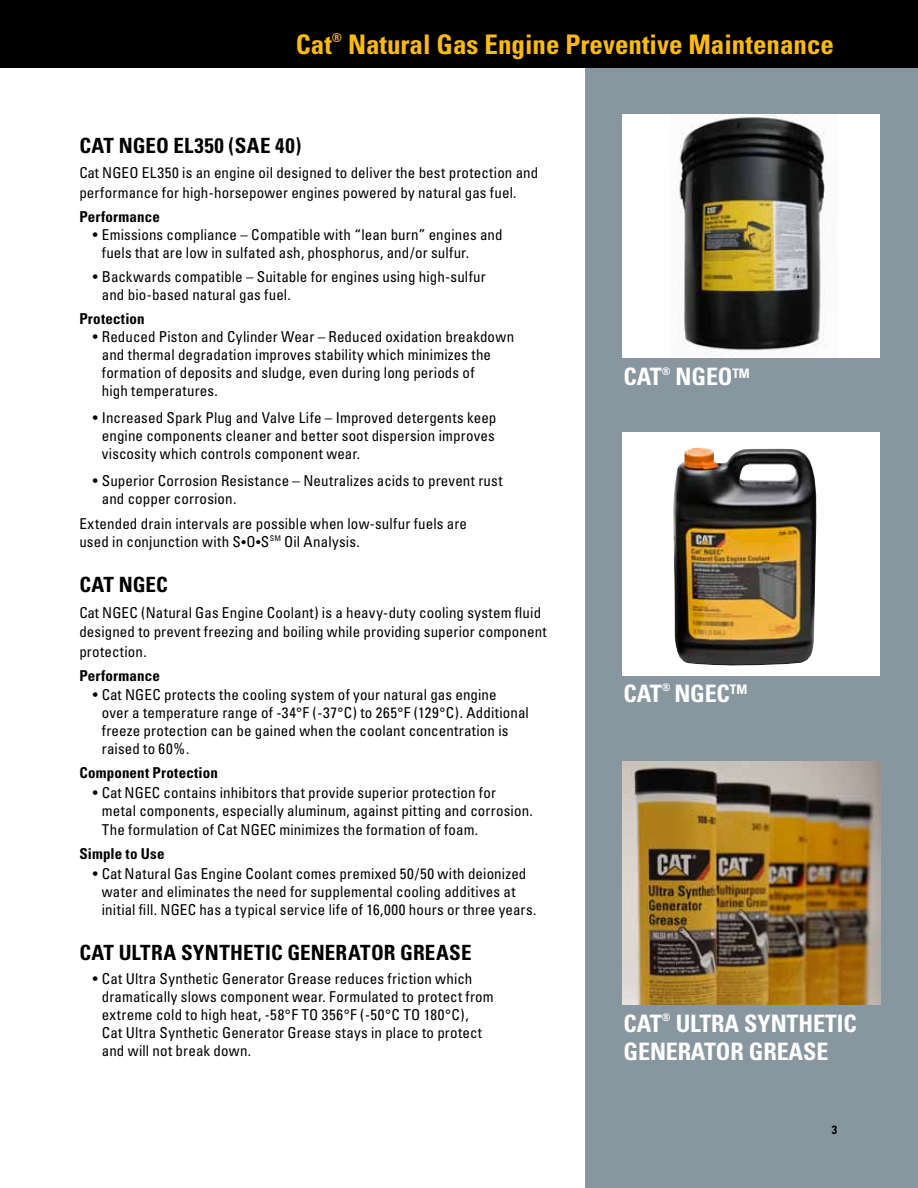
<style>
.page{position:relative;width:918px;height:1188px;background:#fff}
.page>*{position:absolute;margin:0;border:0;box-sizing:border-box;transform-origin:0 0}
.t1{font:700 condensed 27px "Univers";color:#fdba12}
.t2{font:700 condensed 24px/28.5px "Univers";letter-spacing:-.005em;color:#fff}
.t3{font:700 condensed 21px "Univers";letter-spacing:.01em;color:#000}
.t4{font:condensed 15px/18px "Univers";letter-spacing:.01em;color:#000}
.t5{font:700 condensed 15px "Univers";letter-spacing:.01em;color:#000}
.t6{font:700 condensed 12px "Univers";color:#000}
.t7{font:700 condensed 10.5px "Univers";color:#fff}
.s1{font-size:13.5px}
</style>
<div class="page">
<div style="left:585px;top:58px;width:333px;height:1130px;background:#88969f"></div>
<div style="left:0;top:0;width:918px;height:68px;background:#000"></div>
<div style="left:623px;top:114px;width:257px;height:244px;background:#fff"></div>
<img style="left:678px;top:114px;width:148px;height:242px">
<svg style="left:623px;top:432px;width:257px;height:243px;background:#c2baaa"></svg>
<img style="left:673px;top:448px;width:23px;height:205px">
<img style="left:623px;top:761px;width:257px;height:244px">
<h1 class="t1" style="left:296px;top:28px;width:540px">Cat<sup>®</sup> Natural Gas Engine Preventive Maintenance</h1>
<h3 class="t3" style="left:79px;top:132px;width:224px">CaT NGEO EL350 (SAE 40)</h3>
<p class="t4" style="left:79px;top:163px;width:461px;line-height:19.5px">Cat NGEO EL350 is an engine oil designed to deliver the best protection and performance for high-horsepower engines powered by natural gas fuel.</p>
<p class="t5" style="left:79px;top:207px;width:82px">Performance</p>
<p class="t4" style="left:102px;top:225px;width:402px;text-indent:-9px">• Emissions compliance – Compatible with “lean burn” engines and fuels that are low in sulfated ash, phosphorus, and/or sulfur.</p>
<p class="t4" style="left:102px;top:267px;width:385px;text-indent:-9px">• Backwards compatible – Suitable for engines using high-sulfur and bio-based natural gas fuel.</p>
<p class="t5" style="left:79px;top:309px;width:67px">Protection</p>
<p class="t4" style="left:102px;top:327px;width:414px;text-indent:-9px">• Reduced Piston and Cylinder Wear – Reduced oxidation breakdown and thermal degradation improves stability which minimizes the formation of deposits and sludge, even during long periods of<br>high temperatures.</p>
<p class="t4" style="left:102px;top:408px;width:396px;text-align:justify;text-indent:-9px">• Increased Spark Plug and Valve Life – Improved detergents keep engine components cleaner and better soot dispersion improves viscosity which controls component wear.</p>
<p class="t4" style="left:102px;top:471px;width:402px;text-indent:-9px">• Superior Corrosion Resistance – Neutralizes acids to prevent rust and copper corrosion.</p>
<p class="t4" style="left:79px;top:515px;width:389px">Extended drain intervals are possible when low-sulfur fuels are used in conjunction with S<span class="s1">•</span>O<span class="s1">•</span>S<sup>SM</sup> Oil Analysis.</p>
<h3 class="t3" style="left:79px;top:572px;width:90px">CaT NGEC</h3>
<p class="t4" style="left:79px;top:603px;width:469px;line-height:19.5px">Cat NGEC (Natural Gas Engine Coolant) is a heavy-duty cooling system fluid designed to prevent freezing and boiling while providing superior component protection.</p>
<p class="t5" style="left:79px;top:666px;width:82px">Performance</p>
<p class="t4" style="left:102px;top:686px;width:429px;text-indent:-9px">• Cat NGEC protects the cooling system of your natural gas engine<br>over a temperature range of -34°F (-37°C) to 265°F (129°C). Additional freeze protection can be gained when the coolant concentration is raised to 60%.</p>
<p class="t5" style="left:79px;top:764px;width:140px">Component Protection</p>
<p class="t4" style="left:102px;top:783px;width:433px;text-indent:-9px">• Cat NGEC contains inhibitors that provide superior protection for metal components, especially aluminum, against pitting and corrosion.</p>
<p class="t4" style="left:102px;top:821px;width:378px">The formulation of Cat NGEC minimizes the formation of foam.</p>
<p class="t5" style="left:79px;top:845px;width:87px">Simple to Use</p>
<p class="t4" style="left:102px;top:864px;width:436px;text-indent:-9px">• Cat Natural Gas Engine Coolant comes premixed 50/50 with deionized water and eliminates the need for supplemental cooling additives at initial fill. NGEC has a typical service life of 16,000 hours or three years.</p>
<h3 class="t3" style="left:79px;top:940px;width:392px">CaT Ultra Synthetic Generator Grease</h3>
<p class="t4" style="left:102px;top:969px;width:393px;text-indent:-9px">• Cat Ultra Synthetic Generator Grease reduces friction which dramatically slows component wear. Formulated to protect from extreme cold to high heat, -58°F TO 356°F (-50°C TO 180°C),<br>Cat Ultra Synthetic Generator Grease stays in place to protect and will not break down.</p>
<h2 class="t2" style="left:624px;top:363px;width:27px">CAT</h2>
<p class="t7" style="left:662px;top:365px;width:10px">®</p>
<h2 class="t2" style="left:676px;top:363px;width:76px">NGEO<sup>TM</sup></h2>
<h2 class="t2" style="left:624px;top:679px;width:27px">CAT</h2>
<p class="t7" style="left:662px;top:681px;width:10px">®</p>
<h2 class="t2" style="left:674px;top:679px;width:74px">NGEC<sup>TM</sup></h2>
<h2 class="t2" style="left:624px;top:1009px;width:27px">CAT</h2>
<p class="t7" style="left:662px;top:1011px;width:10px">®</p>
<h2 class="t2" style="left:624px;top:1009px;width:232px;text-indent:52px">Ultra Synthetic<br>Generator Grease</h2>
<p class="t6" style="left:832px;top:1123px;width:7px">3</p>
</div>
